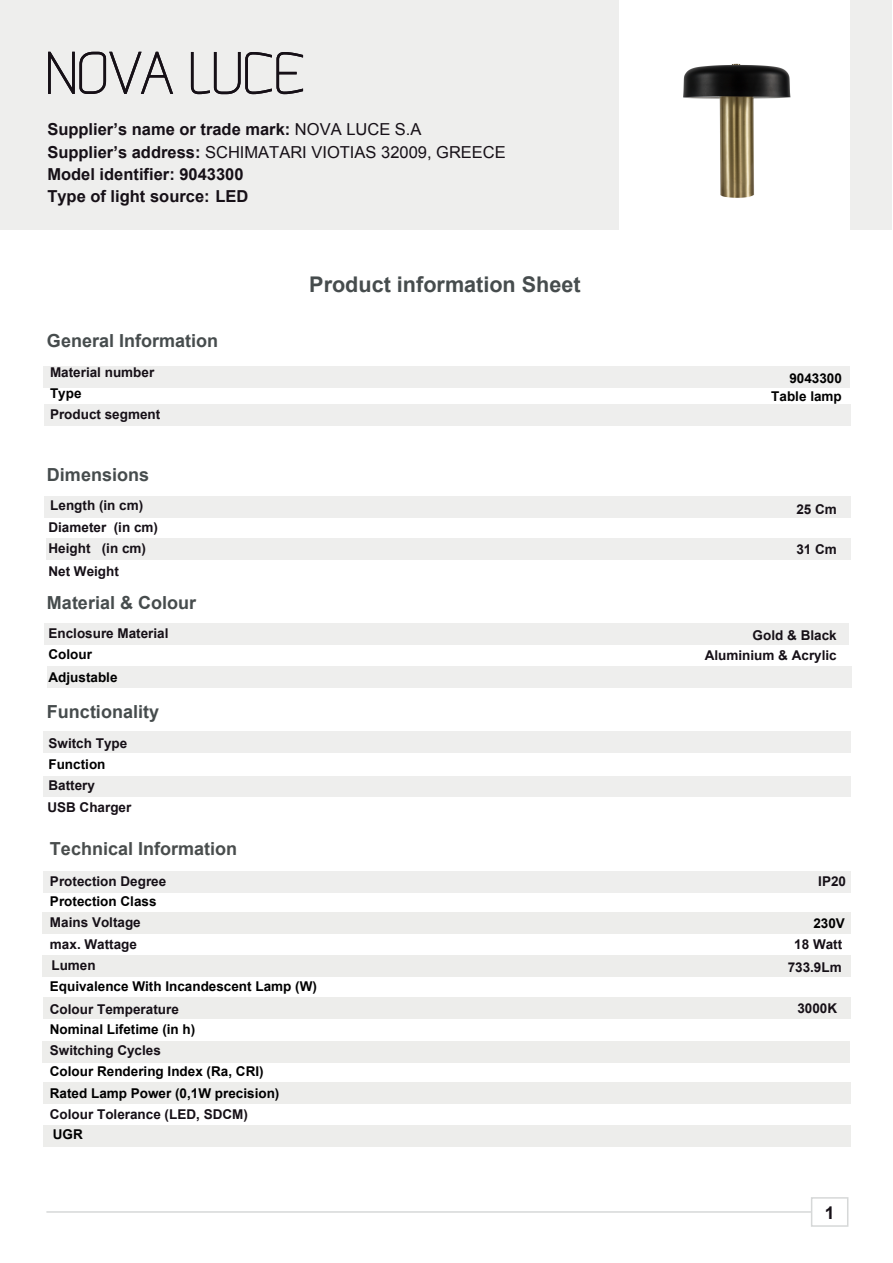
<style>
.page{position:relative;width:893px;height:1263px;background:#fff}
.page>*{position:absolute;margin:0;border:0;box-sizing:border-box;transform-origin:0 0}
.t1{font:700 21.6px "Arial";color:#464c4d}
.t2{font:700 18px "Arial";color:#464c4d}
.t3{font:700 18px "Arial";color:#494d4d}
.t4{font:700 17.55px "Arial";color:#161017}
.t5{font:700 16.5px/21.6px "Arial";color:#161017}
.t6{font:16.5px "Arial";color:#161017}
.t7{font:700 13.5px/21.6px "Arial";color:#161017}
.t8{font:700 13.5px/22.6px "Arial";color:#000}
.s1{font-weight:400}
.s2{font-weight:700}
</style>
<div class="page">
<div style="left:43px;top:731px;width:808px;height:21px;background:#eeeeed"></div>
<div style="left:44px;top:1125px;width:807px;height:21px;background:#ededeb"></div>
<div style="left:44px;top:624px;width:805px;height:21px;background:#eeeeed"></div>
<div style="left:47px;top:666px;width:805px;height:21px;background:#eeeeed"></div>
<div style="left:811px;top:1197px;width:37px;height:30px;border:2px solid #d6d8d8"></div>
<div style="left:44px;top:496px;width:807px;height:21px;background:#eeeeed"></div>
<div style="left:46px;top:539px;width:805px;height:21px;background:#eeeeed"></div>
<div style="left:43px;top:776px;width:808px;height:21px;background:#eeeeed"></div>
<hr style="left:46px;top:1211px;width:766px;height:2px;background:#d6d8d8">
<div style="left:1px;top:0;width:891px;height:230px;background:#eeeeed"></div>
<svg style="left:190px;top:52px;width:114px;height:43px"></svg>
<svg style="left:48px;top:51px;width:126px;height:43px"></svg>
<div style="left:43px;top:871px;width:808px;height:21px;background:#eeeeed"></div>
<div style="left:42px;top:1041px;width:807px;height:21px;background:#ededeb"></div>
<div style="left:44px;top:1082px;width:807px;height:21px;background:#ededeb"></div>
<div style="left:43px;top:997px;width:807px;height:21px;background:#ededeb"></div>
<div style="left:43px;top:912px;width:808px;height:21px;background:#ededeb"></div>
<div style="left:43px;top:955px;width:808px;height:22px;background:#ededeb"></div>
<div style="left:44px;top:405px;width:807px;height:21px;background:#eeeeed"></div>
<div style="left:43px;top:366px;width:807px;height:21px;background:#eeeeed"></div>
<div style="left:620px;top:0;width:230px;height:258px;background:#fff"></div>
<img style="left:683px;top:63px;width:108px;height:135px">
<p class="t5" style="left:47px;top:119px;width:376px">Supplier’s name or trade mark: <span class="s1">NOVA LUCE S.A</span></p>
<p class="t5" style="left:47px;top:164px;width:203px">Model identifier: 9043300<br>Type of light source: LED</p>
<p class="t6" style="left:47px;top:142px;width:460px"><span class="s2">Supplier’s address:</span> SCHIMATARI VIOTIAS 32009, GREECE</p>
<h2 class="t2" style="left:47px;top:329px;width:173px">General Information</h2>
<p class="t7" style="left:50px;top:361px;width:106px">Material number</p>
<p class="t8" style="left:50px;top:382px;width:33px">Type</p>
<p class="t7" style="left:50px;top:404px;width:112px">Product segment</p>
<h2 class="t2" style="left:47px;top:463px;width:104px">Dimensions</h2>
<p class="t7" style="left:50px;top:495px;width:95px">Length (in cm)</p>
<p class="t7" style="left:48px;top:517px;width:111px">Diameter (in cm)</p>
<p class="t7" style="left:48px;top:538px;width:99px">Height (in cm)</p>
<h2 class="t2" style="left:47px;top:590px;width:151px">Material &amp; Colour</h2>
<p class="t7" style="left:48px;top:623px;width:122px">Enclosure Material</p>
<p class="t8" style="left:48px;top:644px;width:71px">Colour<br>Adjustable</p>
<h2 class="t2" style="left:47px;top:700px;width:114px">Functionality</h2>
<p class="t7" style="left:48px;top:733px;width:80px">Switch Type</p>
<p class="t8" style="left:48px;top:753px;width:58px">Function</p>
<p class="t7" style="left:47px;top:775px;width:86px;line-height:22px">Battery<br>USB Charger</p>
<p class="t7" style="left:48px;top:561px;width:72px">Net Weight</p>
<h2 class="t3" style="left:50px;top:837px;width:189px">Technical Information</h2>
<p class="t7" style="left:50px;top:871px;width:118px">Protection Degree</p>
<p class="t8" style="left:50px;top:890px;width:108px">Protection Class</p>
<p class="t7" style="left:50px;top:912px;width:92px">Mains Voltage max. Wattage<br>Lumen</p>
<h1 class="t1" style="left:309px;top:270px;width:273px">Product information Sheet</h1>
<p class="t8" style="left:50px;top:975px;width:269px">Equivalence With Incandescent Lamp (W)</p>
<p class="t7" style="left:50px;top:999px;width:131px">Colour Temperature</p>
<p class="t8" style="left:50px;top:1018px;width:147px">Nominal Lifetime (in h)</p>
<p class="t7" style="left:50px;top:1040px;width:113px">Switching Cycles</p>
<p class="t8" style="left:50px;top:1061px;width:231px;line-height:21.5px">Colour Rendering Index (Ra, CRI)<br>Rated Lamp Power (0,1W precision)</p>
<p class="t8" style="left:53px;top:1123px;width:31px">UGR</p>
<p class="t7" style="left:50px;top:1104px;width:200px">Colour Tolerance (LED, SDCM)</p>
<p class="t8" style="left:789px;top:368px;width:54px">9043300</p>
<p class="t8" style="left:771px;top:385px;width:72px">Table lamp</p>
<p class="t7" style="left:796px;top:499px;width:42px">25 Cm</p>
<p class="t7" style="left:796px;top:539px;width:42px">31 Cm</p>
<p class="t7" style="left:753px;top:625px;width:86px">Gold &amp; Black</p>
<p class="t7" style="left:705px;top:645px;width:134px">Aluminium &amp; Acrylic</p>
<p class="t7" style="left:818px;top:871px;width:29px">IP20</p>
<p class="t8" style="left:813px;top:913px;width:33px">230V</p>
<p class="t7" style="left:788px;top:933px;width:56px;line-height:22.6px;text-align:center">18 Watt<br>733.9Lm</p>
<p class="t7" style="left:797px;top:997px;width:41px">3000K</p>
<p class="t4" style="left:825px;top:1201px;width:11px">1</p>
</div>
